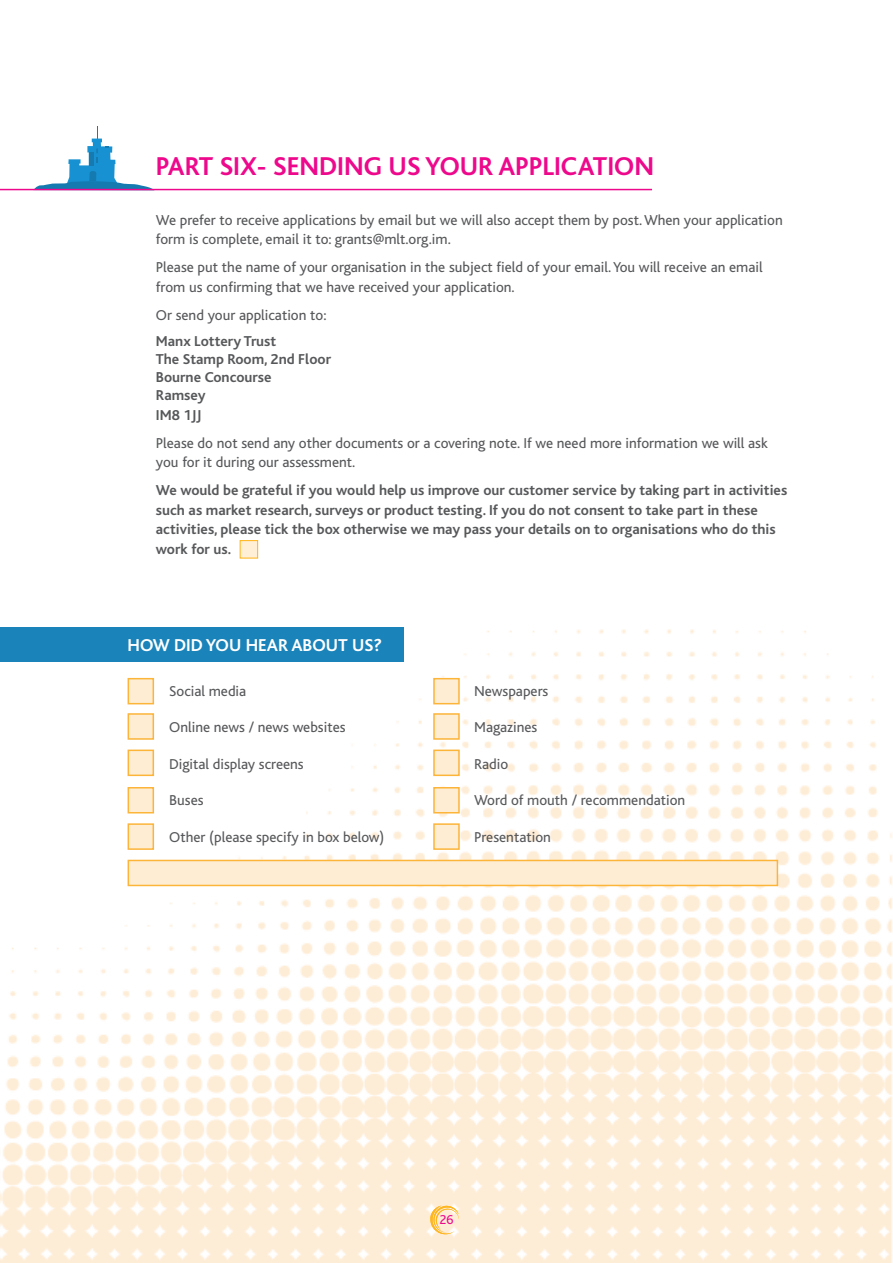
<style>
.page{position:relative;width:893px;height:1263px;background:#fff}
.page>*{position:absolute;margin:0;border:0;box-sizing:border-box;transform-origin:0 0}
.t1{font:700 27px "Bliss";color:#ed088c}
.t2{font:700 18px "Bliss";color:#fff}
.t3{font:15px/19.5px "Bliss";color:#57585a}
.t4{font:700 15px/18px "Bliss";color:#57585a}
.t5{font:13.5px "Bliss";color:#ed088c}
</style>
<div class="page">
<img style="left:0;top:540px;width:892px;height:723px">
<svg style="left:430px;top:1205px;width:29px;height:30px"></svg>
<svg style="left:33px;top:126px;width:122px;height:63px"></svg>
<hr style="left:0;top:189px;width:652px;height:1px;background:#ed088c">
<div style="left:240px;top:540px;width:18px;height:19px;background:#ffefd6;border:1px solid #ffb620"></div>
<div style="left:0;top:627px;width:404px;height:34px;background:#1a83b9"></div>
<div style="left:128px;top:678px;width:26px;height:26px;background:#feedd3;border:2px solid #fcb439"></div>
<div style="left:433px;top:678px;width:27px;height:26px;background:#feedd3;border:2px solid #fcb439"></div>
<div style="left:128px;top:713px;width:26px;height:27px;background:#feedd3;border:2px solid #fcb439"></div>
<div style="left:433px;top:713px;width:27px;height:27px;background:#feedd3;border:2px solid #fcb439"></div>
<div style="left:128px;top:749px;width:26px;height:27px;background:#feedd3;border:2px solid #fcb439"></div>
<div style="left:433px;top:749px;width:27px;height:27px;background:#feedd3;border:2px solid #fcb439"></div>
<div style="left:128px;top:787px;width:26px;height:26px;background:#feedd3;border:2px solid #fcb439"></div>
<div style="left:433px;top:787px;width:27px;height:26px;background:#feedd3;border:2px solid #fcb439"></div>
<div style="left:128px;top:823px;width:26px;height:27px;background:#feedd3;border:2px solid #fcb439"></div>
<div style="left:433px;top:823px;width:27px;height:27px;background:#feedd3;border:2px solid #fcb439"></div>
<div style="left:128px;top:860px;width:650px;height:26px;background:#feedd3;border:2px solid #fcb439"></div>
<p class="t1" style="left:156px;top:153px;width:500px">PART SIX- SENDING US YOUR APPLICATION</p>
<p class="t3" style="left:156px;top:210px;width:628px">We prefer to receive applications by email but we will also accept them by post. When your application form is complete, email it to: grants@mlt.org.im.</p>
<p class="t3" style="left:156px;top:258px;width:608px">Please put the name of your organisation in the subject field of your email. You will receive an email from us confirming that we have received your application.</p>
<p class="t3" style="left:156px;top:305px;width:172px">Or send your application to:</p>
<p class="t4" style="left:156px;top:333px;width:177px">Manx Lottery Trust<br>The Stamp Room, 2nd Floor<br>Bourne Concourse<br>Ramsey</p>
<p class="t4" style="left:156px;top:406px;width:47px">IM8 1JJ</p>
<p class="t3" style="left:156px;top:433px;width:613px">Please do not send any other documents or a covering note. If we need more information we will ask you for it during our assessment.</p>
<p class="t4" style="left:156px;top:481px;width:633px;line-height:19.5px">We would be grateful if you would help us improve our customer service by taking part in activities such as market research, surveys or product testing. If you do not consent to take part in these activities, please tick the box otherwise we may pass your details on to organisations who do this work for us.</p>
<p class="t2" style="left:128px;top:635px;width:256px">HOW DID YOU HEAR ABOUT US?</p>
<p class="t3" style="left:169px;top:681px;width:79px">Social media</p>
<p class="t3" style="left:169px;top:718px;width:178px">Online news / news websites</p>
<p class="t3" style="left:169px;top:754px;width:136px">Digital display screens</p>
<p class="t3" style="left:169px;top:791px;width:36px">Buses</p>
<p class="t3" style="left:169px;top:827px;width:217px">Other (please specify in box below)</p>
<p class="t3" style="left:474px;top:681px;width:76px">Newspapers</p>
<p class="t3" style="left:474px;top:718px;width:65px">Magazines</p>
<p class="t3" style="left:474px;top:754px;width:36px">Radio</p>
<p class="t3" style="left:474px;top:791px;width:213px">Word of mouth / recommendation</p>
<p class="t3" style="left:474px;top:827px;width:78px">Presentation</p>
<p class="t5" style="left:439px;top:1212px;width:16px">26</p>
</div>
